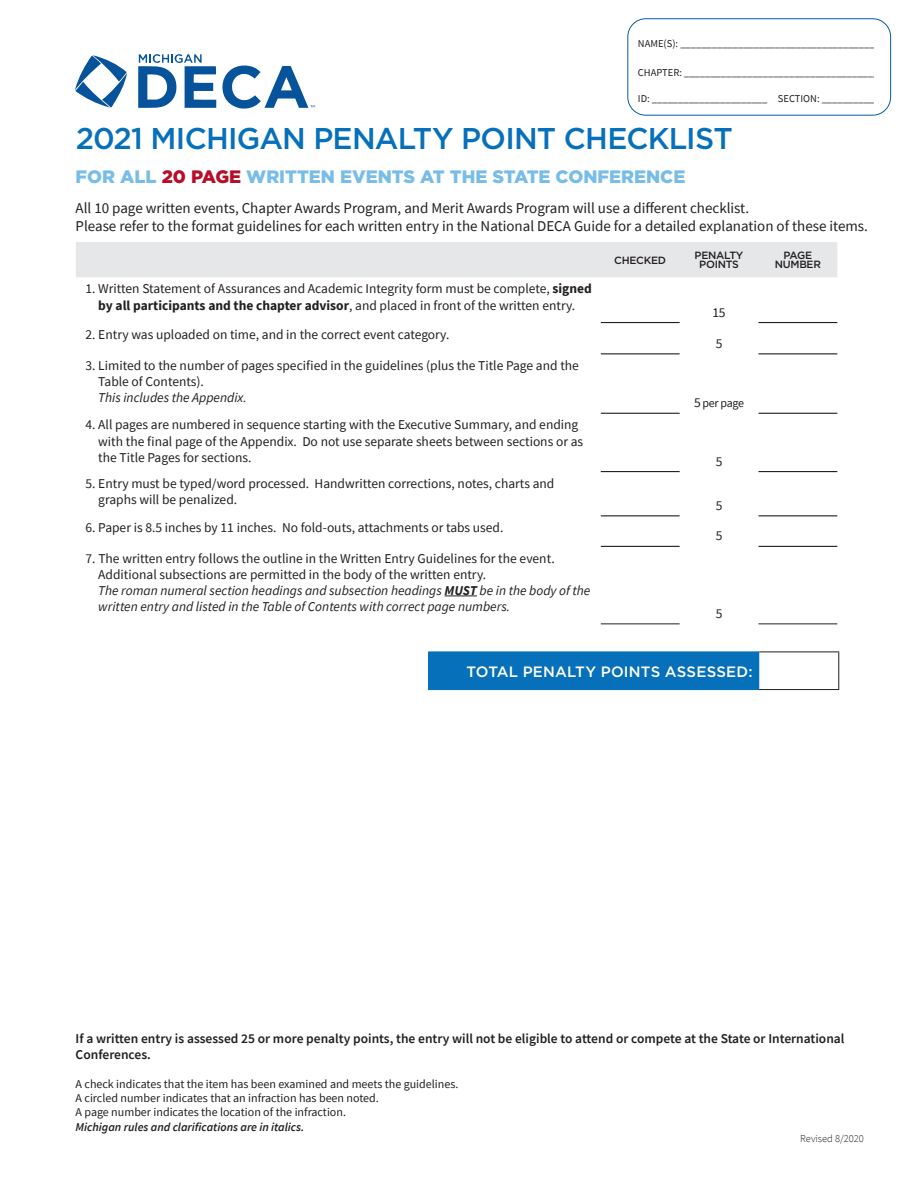
<style>
.page{position:relative;width:918px;height:1188px;background:#fff}
.page>*{position:absolute;margin:0;border:0;box-sizing:border-box;transform-origin:0 0}
.Banner_Event_Title{font:500 30px "Gotham";letter-spacing:-.03em;color:#0770ba}
.t1{font:900 18px "Gotham";color:#78bde8}
.t2{font:15px "Source Sans Pro";color:#231f20}
.Table_Text{font:500 15px "Gotham";letter-spacing:.01em;color:#fff}
.Table_Text-2{font:13.5px "Source Sans Pro";color:#231f20}
.Table_Text-3{font:italic 13.5px "Source Sans Pro";color:#231f20}
.t3{font:600 13.5px/16.2px "Source Sans Pro";color:#231f20}
.Table_Text-4{font:700 13.5px "Source Sans Pro";color:#231f20}
.Table_Text-5{font:12px "Source Sans Pro";color:#231f20}
.t4{font:italic 600 12px "Source Sans Pro";color:#231f20}
.t5{font:10.5px "Source Sans Pro";color:#231f20}
.Expectations{font:500 10.5px/9px "Gotham";letter-spacing:-.025em;color:#231f20;text-align:center}
.t6{font:300 10.5px "Source Sans Pro";color:#231f20}
.s1{color:#b60d28}
.s2{font-weight:700}
.s3{font-weight:400}
.s4{font-size:13.5px}
</style>
<div class="page">
<svg style="left:138px;top:54px;width:78px;height:54px"></svg>
<svg style="left:75px;top:55px;width:52px;height:53px"></svg>
<svg style="left:222px;top:66px;width:93px;height:43px"></svg>
<div style="left:627px;top:18px;width:264px;height:98px;border:1px solid #095ba5;border-radius:18px"></div>
<div style="left:76px;top:242px;width:761px;height:35px;background:#e6e7e9"></div>
<hr style="left:601px;top:322px;width:79px;height:1px;background:#231f20">
<hr style="left:758px;top:322px;width:79px;height:1px;background:#231f20">
<hr style="left:601px;top:353px;width:79px;height:1px;background:#231f20">
<hr style="left:758px;top:353px;width:79px;height:1px;background:#231f20">
<hr style="left:601px;top:413px;width:79px;height:1px;background:#231f20">
<hr style="left:758px;top:413px;width:79px;height:1px;background:#231f20">
<hr style="left:601px;top:471px;width:79px;height:1px;background:#231f20">
<hr style="left:758px;top:471px;width:79px;height:1px;background:#231f20">
<hr style="left:601px;top:515px;width:79px;height:1px;background:#231f20">
<hr style="left:758px;top:515px;width:79px;height:1px;background:#231f20">
<hr style="left:601px;top:546px;width:79px;height:1px;background:#231f20">
<hr style="left:758px;top:546px;width:79px;height:1px;background:#231f20">
<hr style="left:601px;top:623px;width:79px;height:1px;background:#231f20">
<hr style="left:758px;top:623px;width:79px;height:1px;background:#231f20">
<hr style="left:444px;top:596px;width:33px;height:1px;background:#231f20">
<div style="left:429px;top:652px;width:330px;height:38px;background:#0770ba"></div>
<hr style="left:428px;top:652px;width:1px;height:37px;background:#0770ba">
<hr style="left:428px;top:689px;width:331px;height:1px;background:#0770ba">
<hr style="left:759px;top:652px;width:80px;height:1px;background:#231f20">
<hr style="left:838px;top:652px;width:1px;height:37px;background:#231f20">
<hr style="left:759px;top:689px;width:80px;height:1px;background:#231f20">
<p class="t5" style="left:638px;top:37px;width:249px">NAME(S): _______________________________________</p>
<p class="t5" style="left:638px;top:65px;width:247px">CHAPTER: ______________________________________</p>
<p class="t5" style="left:638px;top:92px;width:248px">ID: ______________________ SECTION: ____________</p>
<p class="Banner_Event_Title" style="left:76px;top:119px;width:659px">2021 MICHIGAN PENALTY POINT CHECKLIST</p>
<p class="t1" style="left:76px;top:164px;width:611px">FOR ALL <span class="s1">20 PAGE</span> WRITTEN EVENTS AT THE STATE CONFERENCE</p>
<p class="t2" style="left:76px;top:199px;width:675px">All 10 page written events, Chapter Awards Program, and Merit Awards Program will use a different checklist.</p>
<p class="t2" style="left:76px;top:217px;width:794px">Please refer to the format guidelines for each written entry in the National DECA Guide for a detailed explanation of these items.</p>
<p class="Expectations" style="left:614px;top:256px;width:53px">CHECKED</p>
<p class="Expectations" style="left:695px;top:251px;width:50px">PENALTY<br>POINTS</p>
<p class="Expectations" style="left:784px;top:251px;width:30px">PAGE</p>
<p class="Expectations" style="left:775px;top:260px;width:48px">NUMBER</p>
<p class="Table_Text-2" style="left:86px;top:280px;width:508px">1. Written Statement of Assurances and Academic Integrity form must be complete, <span class="s2">signed</span></p>
<p class="Table_Text-4" style="left:98px;top:296px;width:478px">by all participants and the chapter advisor<span class="s3">, and placed in front of the written entry.</span></p>
<p class="Table_Text-2" style="left:713px;top:303px;width:15px">15</p>
<p class="Table_Text-2" style="left:86px;top:326px;width:365px">2. Entry was uploaded on time, and in the correct event category.</p>
<p class="Table_Text-2" style="left:716px;top:335px;width:8px">5</p>
<p class="Table_Text-2" style="left:86px;top:357px;width:495px">3. Limited to the number of pages specified in the guidelines (plus the Title Page and the</p>
<p class="Table_Text-2" style="left:98px;top:373px;width:107px">Table of Contents).</p>
<p class="Table_Text-3" style="left:98px;top:389px;width:150px">This includes the Appendix.</p>
<p class="Table_Text-5" style="left:694px;top:396px;width:51px"><span class="s4">5</span> per page</p>
<p class="Table_Text-2" style="left:86px;top:416px;width:494px">4. All pages are numbered in sequence starting with the Executive Summary, and ending</p>
<p class="Table_Text-2" style="left:98px;top:433px;width:486px">with the final page of the Appendix. Do not use separate sheets between sections or as</p>
<p class="Table_Text-2" style="left:98px;top:449px;width:155px">the Title Pages for sections.</p>
<p class="Table_Text-2" style="left:716px;top:453px;width:8px">5</p>
<p class="Table_Text-2" style="left:86px;top:475px;width:470px">5. Entry must be typed/word processed. Handwritten corrections, notes, charts and</p>
<p class="Table_Text-2" style="left:98px;top:491px;width:140px">graphs will be penalized.</p>
<p class="Table_Text-2" style="left:716px;top:497px;width:8px">5</p>
<p class="Table_Text-2" style="left:86px;top:519px;width:419px">6. Paper is 8.5 inches by 11 inches. No fold-outs, attachments or tabs used.</p>
<p class="Table_Text-2" style="left:716px;top:527px;width:8px">5</p>
<p class="Table_Text-2" style="left:86px;top:549px;width:471px">7. The written entry follows the outline in the Written Entry Guidelines for the event.</p>
<p class="Table_Text-2" style="left:98px;top:566px;width:389px">Additional subsections are permitted in the body of the written entry.</p>
<p class="Table_Text-3" style="left:98px;top:582px;width:494px">The roman numeral section headings and subsection headings <span class="s2">MUST</span> be in the body of the</p>
<p class="Table_Text-3" style="left:98px;top:598px;width:413px">written entry and listed in the Table of Contents with correct page numbers.</p>
<p class="Table_Text-2" style="left:716px;top:605px;width:8px">5</p>
<p class="Table_Text" style="left:466px;top:662px;width:288px">TOTAL PENALTY POINTS ASSESSED:</p>
<p class="t3" style="left:76px;top:1030px;width:770px">If a written entry is assessed 25 or more penalty points, the entry will not be eligible to attend or compete at the State or International<br>Conferences.</p>
<p class="Table_Text-5" style="left:76px;top:1076px;width:384px">A check indicates that the item has been examined and meets the guidelines.</p>
<p class="Table_Text-5" style="left:76px;top:1090px;width:305px">A circled number indicates that an infraction has been noted.</p>
<p class="Table_Text-5" style="left:76px;top:1105px;width:272px">A page number indicates the location of the infraction.</p>
<p class="t4" style="left:76px;top:1119px;width:230px">Michigan rules and clarifications are in italics.</p>
<p class="t6" style="left:800px;top:1132px;width:65px">Revised 8/2020</p>
</div>
